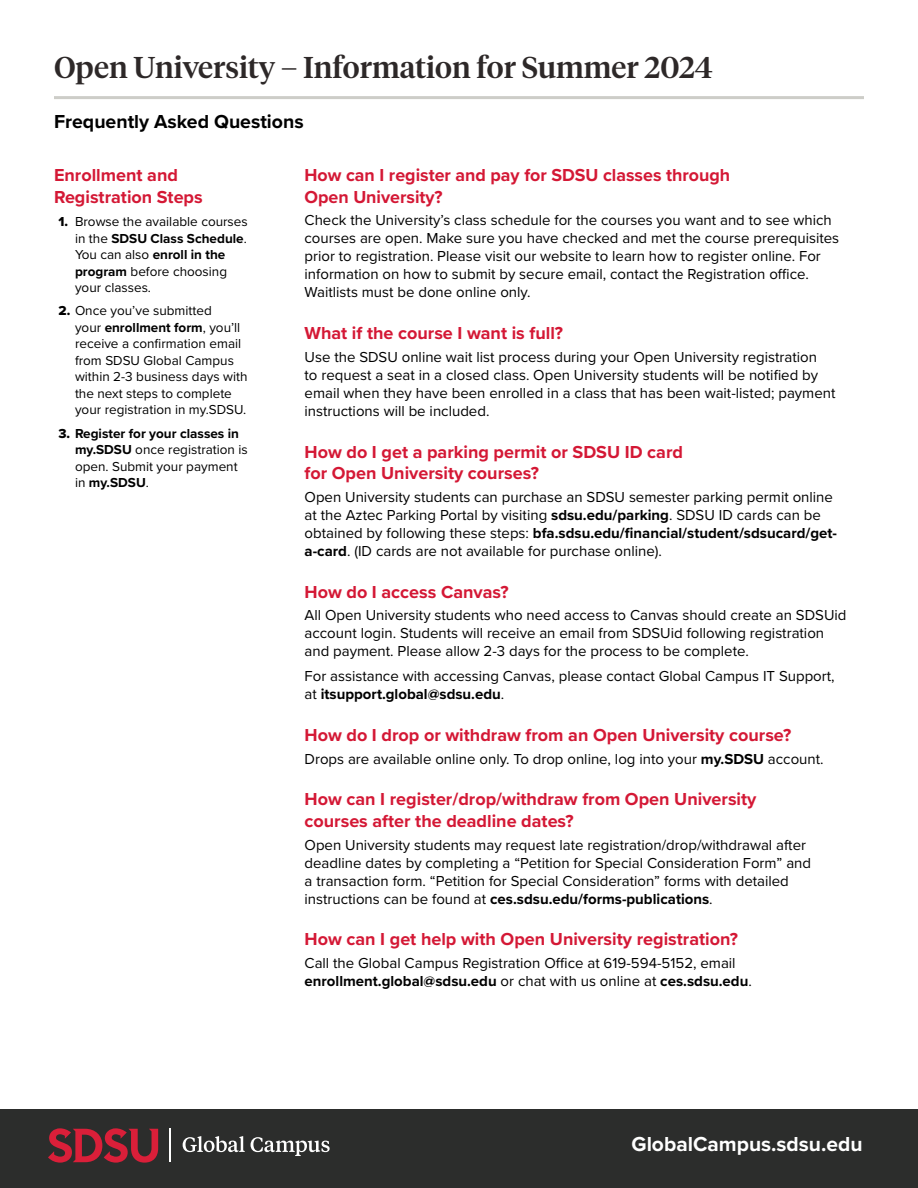
<style>
.page{position:relative;width:918px;height:1188px;background:#fff}
.page>*{position:absolute;margin:0;border:0;box-sizing:border-box;transform-origin:0 0}
.Print____Heading_2{font:500 30px "Tiempos Headline";color:#2d2828}
.Print_Heading_6{font:700 21px "Proxima Nova";color:#fff}
.Print_Heading_4{font:700 19.5px "Proxima Nova";color:#000}
.Print_Heading_5{font:700 18px/21.6px "Proxima Nova";color:#d41835}
.Print_-_Main_Body_2{font:15px/18px "Proxima Nova";color:#000}
.t1{font:13.5px/16.5px "Proxima Nova";color:#000}
.s1{font-family:"Proxima Nova Extrabld"}
.s2{font-weight:700}
</style>
<div class="page">
<div style="left:0;top:1110px;width:918px;height:78px;background:#2c2d2c"></div>
<hr style="left:54px;top:96px;width:810px;height:3px;background:#cdcdc8">
<svg style="left:48px;top:1128px;width:110px;height:35px"></svg>
<hr style="left:170px;top:1129px;width:1px;height:33px;background:#fff">
<svg style="left:183px;top:1136px;width:62px;height:16px"></svg>
<svg style="left:251px;top:1137px;width:79px;height:19px"></svg>
<p class="Print____Heading_2" style="left:54px;top:46px;width:661px">Open University – Information for Summer 2024</p>
<p class="Print_Heading_4" style="left:54px;top:107px;width:251px">Frequently Asked Questions</p>
<p class="Print_Heading_5" style="left:54px;top:164px;width:150px">Enrollment and<br>Registration Steps</p>
<p class="t1" style="left:75px;top:213px;width:174px;text-indent:-16px"><span class="s1">1.</span> Browse the available courses in the <span class="s2">SDSU Class Schedule</span>.<br>You can also <span class="s2">enroll in the program</span> before choosing your classes.</p>
<p class="t1" style="left:75px;top:302px;width:174px;text-indent:-16px"><span class="s1">2.</span> Once you’ve submitted<br>your <span class="s2">enrollment form</span>, you’ll receive a confirmation email from SDSU Global Campus within 2-3 business days with the next steps to complete your registration in my.SDSU.</p>
<p class="t1" style="left:75px;top:424px;width:174px;text-indent:-16px"><span class="s1">3.</span> <span class="s2">Register for your classes in my.SDSU</span> once registration is open. Submit your payment in <span class="s2">my.SDSU</span>.</p>
<p class="Print_Heading_5" style="left:305px;top:164px;width:427px">How can I register and pay for SDSU classes through<br>Open University?</p>
<p class="Print_-_Main_Body_2" style="left:305px;top:211px;width:536px">Check the University’s class schedule for the courses you want and to see which courses are open. Make sure you have checked and met the course prerequisites prior to registration. Please visit our website to learn how to register online. For information on how to submit by secure email, contact the Registration office.<br>Waitlists must be done online only.</p>
<p class="Print_Heading_5" style="left:305px;top:322px;width:260px">What if the course I want is full?</p>
<p class="Print_-_Main_Body_2" style="left:305px;top:347px;width:532px">Use the SDSU online wait list process during your Open University registration<br>to request a seat in a closed class. Open University students will be notified by email when they have been enrolled in a class that has been wait-listed; payment instructions will be included.</p>
<p class="Print_Heading_5" style="left:305px;top:441px;width:380px">How do I get a parking permit or SDSU ID card for Open University courses?</p>
<p class="Print_-_Main_Body_2" style="left:305px;top:487px;width:534px">Open University students can purchase an SDSU semester parking permit online at the Aztec Parking Portal by visiting <span class="s2">sdsu.edu/parking</span>. SDSU ID cards can be obtained by following these steps: <span class="s2">bfa.sdsu.edu/financial/student/sdsucard/get&shy;a-card</span>. (ID cards are not available for purchase online).</p>
<p class="Print_Heading_5" style="left:305px;top:581px;width:206px">How do I access Canvas?</p>
<p class="Print_-_Main_Body_2" style="left:305px;top:606px;width:543px">All Open University students who need access to Canvas should create an SDSUid account login. Students will receive an email from SDSUid following registration and payment. Please allow 2-3 days for the process to be complete.</p>
<p class="Print_-_Main_Body_2" style="left:305px;top:666px;width:532px">For assistance with accessing Canvas, please contact Global Campus IT Support, at <span class="s2">itsupport.global@sdsu.edu</span>.</p>
<p class="Print_Heading_5" style="left:305px;top:724px;width:488px">How do I drop or withdraw from an Open University course?</p>
<p class="Print_-_Main_Body_2" style="left:305px;top:749px;width:521px">Drops are available online only. To drop online, log into your <span class="s2">my.SDSU</span> account.</p>
<p class="Print_Heading_5" style="left:305px;top:788px;width:453px">How can I register/drop/withdraw from Open University courses after the deadline dates?</p>
<p class="Print_-_Main_Body_2" style="left:305px;top:835px;width:508px">Open University students may request late registration/drop/withdrawal after deadline dates by completing a “Petition for Special Consideration Form” and a transaction form. “Petition for Special Consideration” forms with detailed instructions can be found at <span class="s2">ces.sdsu.edu/forms-publications</span>.</p>
<p class="Print_Heading_5" style="left:305px;top:928px;width:435px">How can I get help with Open University registration?</p>
<p class="Print_-_Main_Body_2" style="left:305px;top:953px;width:449px">Call the Global Campus Registration Office at 619-594-5152, email <span class="s2">enrollment.global@sdsu.edu</span> or chat with us online at <span class="s2">ces.sdsu.edu</span>.</p>
<p class="Print_Heading_6" style="left:632px;top:1129px;width:232px">GlobalCampus.sdsu.edu</p>
</div>
